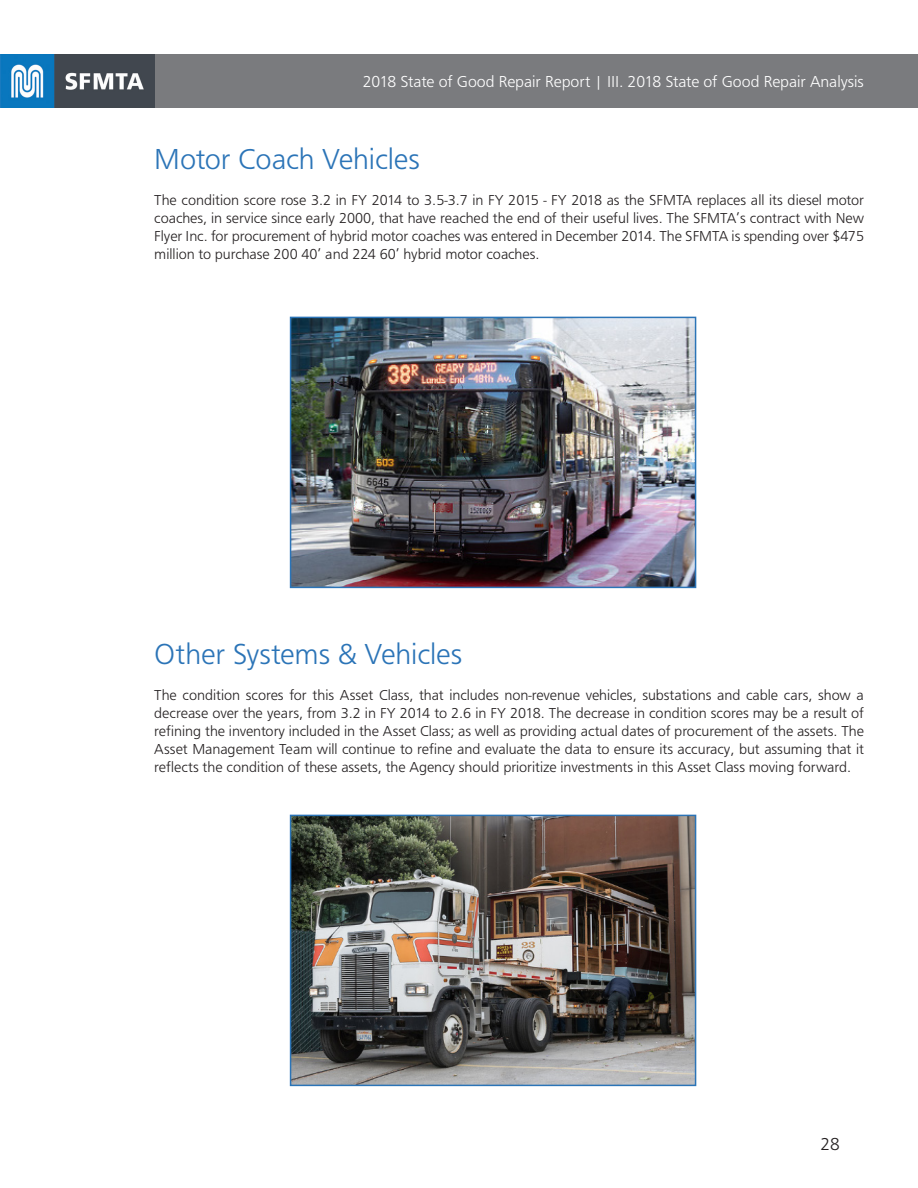
<style>
.page{position:relative;width:918px;height:1188px;background:#fff}
.page>*{position:absolute;margin:0;border:0;box-sizing:border-box;transform-origin:0 0}
.SubHeading{font:300 30px "Graphein Pro";letter-spacing:-.005em;color:#2b74b7}
.t1{font:300 18px "Graphein Pro";color:#231f20}
.t2{font:300 16.5px "Graphein Pro";color:#fff}
.t3{font:300 15px/18px "Graphein Pro";letter-spacing:-.005em;color:#231f20;text-align:justify}
</style>
<div class="page">
<div style="left:0;top:54px;width:918px;height:54px;background:#7a7b7e"></div>
<img style="left:0;top:54px;width:155px;height:54px">
<img style="left:293px;top:320px;width:400px;height:265px">
<div style="left:290px;top:317px;width:406px;height:271px;border:2px solid #2b74b7"></div>
<img style="left:293px;top:818px;width:400px;height:265px">
<div style="left:290px;top:815px;width:406px;height:271px;border:2px solid #2b74b7"></div>
<p class="t2" style="left:363px;top:73px;width:503px">2018 State of Good Repair Report | III. 2018 State of Good Repair Analysis</p>
<p class="SubHeading" style="left:154px;top:142px;width:267px">Motor Coach Vehicles</p>
<p class="t3" style="left:154px;top:191px;width:711px">The condition score rose 3.2 in FY 2014 to 3.5-3.7 in FY 2015 - FY 2018 as the SFMTA replaces all its diesel motor coaches, in service since early 2000, that have reached the end of their useful lives. The SFMTA’s contract with New Flyer Inc. for procurement of hybrid motor coaches was entered in December 2014. The SFMTA is spending over $475 million to purchase 200 40’ and 224 60’ hybrid motor coaches.</p>
<p class="SubHeading" style="left:154px;top:637px;width:310px">Other Systems &amp; Vehicles</p>
<p class="t3" style="left:154px;top:686px;width:711px">The condition scores for this Asset Class, that includes non-revenue vehicles, substations and cable cars, show a decrease over the years, from 3.2 in FY 2014 to 2.6 in FY 2018. The decrease in condition scores may be a result of refining the inventory included in the Asset Class; as well as providing actual dates of procurement of the assets. The Asset Management Team will continue to refine and evaluate the data to ensure its accuracy, but assuming that it reflects the condition of these assets, the Agency should prioritize investments in this Asset Class moving forward.</p>
<p class="t1" style="left:821px;top:1134px;width:21px">28</p>
</div>
